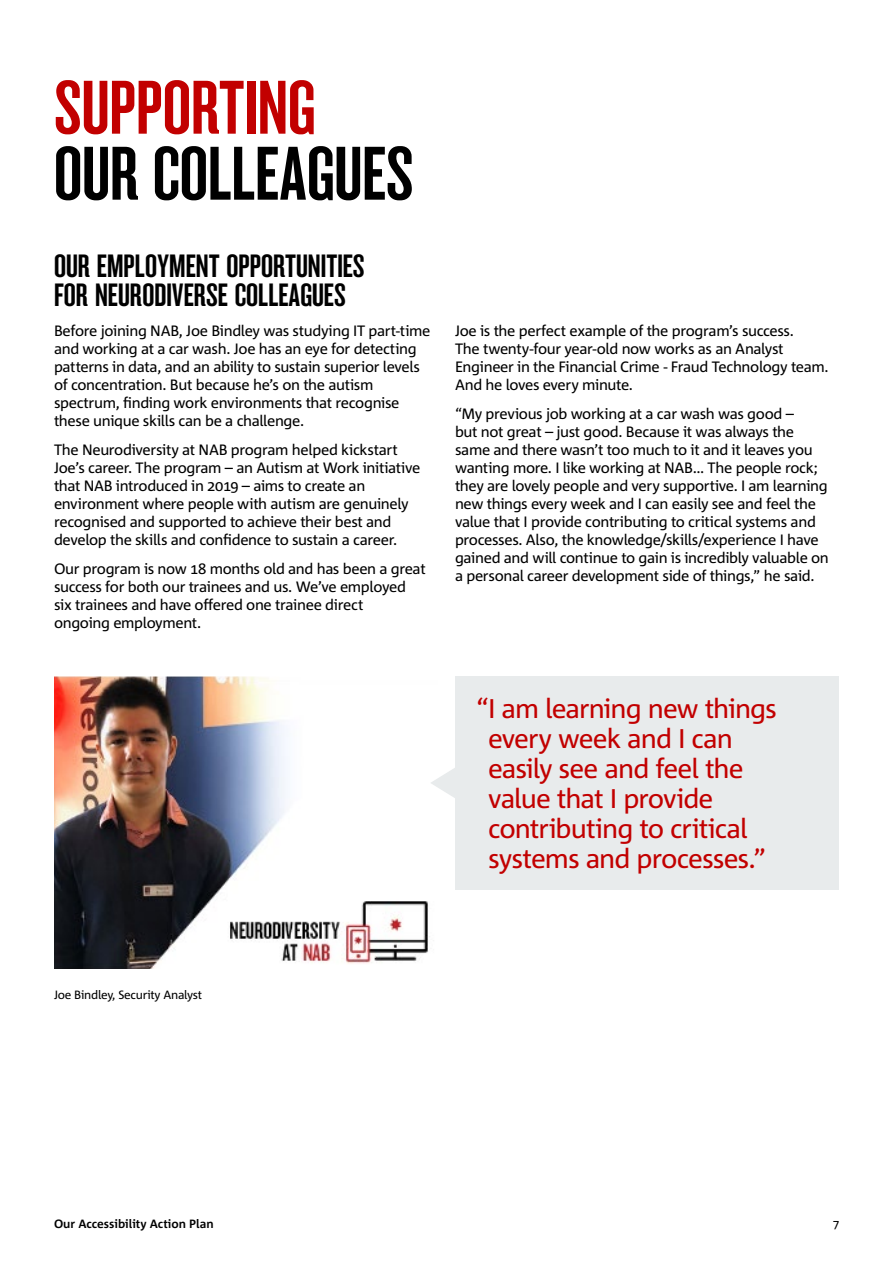
<style>
.page{position:relative;width:893px;height:1263px;background:#fff}
.page>*{position:absolute;margin:0;border:0;box-sizing:border-box;transform-origin:0 0}
.t1{font:70.5px "NAB Impact";color:#000}
.t2{font:70.5px "NAB Impact";color:#c20000}
.t3{font:30px/28.5px "NAB Impact";color:#000}
.t4{font:27px/30px "Corpid C1";letter-spacing:-.035em;color:#c20000}
.t5{font:15px/18px "Corpid C1";letter-spacing:-.025em;color:#000}
.t6{font:12px "Corpid C1";letter-spacing:-.02em;color:#000}
.t7{font:700 12px "Corpid C1";color:#000}
</style>
<div class="page">
<img style="left:54px;top:676px;width:376px;height:292px">
<svg style="left:431px;top:768px;width:24px;height:30px"></svg>
<div style="left:455px;top:676px;width:384px;height:214px;background:#e8ebec"></div>
<h1 class="t2" style="left:54px;top:77px;width:263px">SUPPORTING</h1>
<h1 class="t1" style="left:54px;top:143px;width:361px">OUR COLLEAGUES</h1>
<h2 class="t3" style="left:54px;top:254px;width:312px">OUR EMPLOYMENT OPPORTUNITIES<br>FOR NEURODIVERSE COLLEAGUES</h2>
<p class="t5" style="left:54px;top:322px;width:378px">Before joining NAB, Joe Bindley was studying IT part-time and working at a car wash. Joe has an eye for detecting patterns in data, and an ability to sustain superior levels of concentration. But because he’s on the autism spectrum, finding work environments that recognise these unique skills can be a challenge.</p>
<p class="t5" style="left:54px;top:440px;width:368px">The Neurodiversity at NAB program helped kickstart Joe’s career. The program – an Autism at Work initiative that NAB introduced in 2019 – aims to create an environment where people with autism are genuinely recognised and supported to achieve their best and develop the skills and confidence to sustain a career.</p>
<p class="t5" style="left:54px;top:559px;width:373px">Our program is now 18 months old and has been a great success for both our trainees and us. We’ve employed six trainees and have offered one trainee direct<br>ongoing employment.</p>
<p class="t5" style="left:455px;top:322px;width:375px">Joe is the perfect example of the program’s success.<br>The twenty-four year-old now works as an Analyst Engineer in the Financial Crime - Fraud Technology team.<br>And he loves every minute.</p>
<p class="t5" style="left:455px;top:404px;width:375px">“My previous job working at a car wash was good –<br>but not great – just good. Because it was always the same and there wasn’t too much to it and it leaves you wanting more. I like working at NAB… The people rock; they are lovely people and very supportive. I am learning new things every week and I can easily see and feel the value that I provide contributing to critical systems and processes. Also, the knowledge/skills/experience I have gained and will continue to gain is incredibly valuable on a personal career development side of things,” he said.</p>
<h3 class="t4" style="left:488px;top:693px;width:290px;text-indent:-12px">“I am learning new things every week and I can easily see and feel the value that I provide contributing to critical systems and processes.”</h3>
<p class="t6" style="left:54px;top:987px;width:150px">Joe Bindley, Security Analyst</p>
<p class="t7" style="left:54px;top:1216px;width:161px">Our Accessibility Action Plan</p>
<p class="t6" style="left:833px;top:1216px;width:8px">7</p>
</div>
